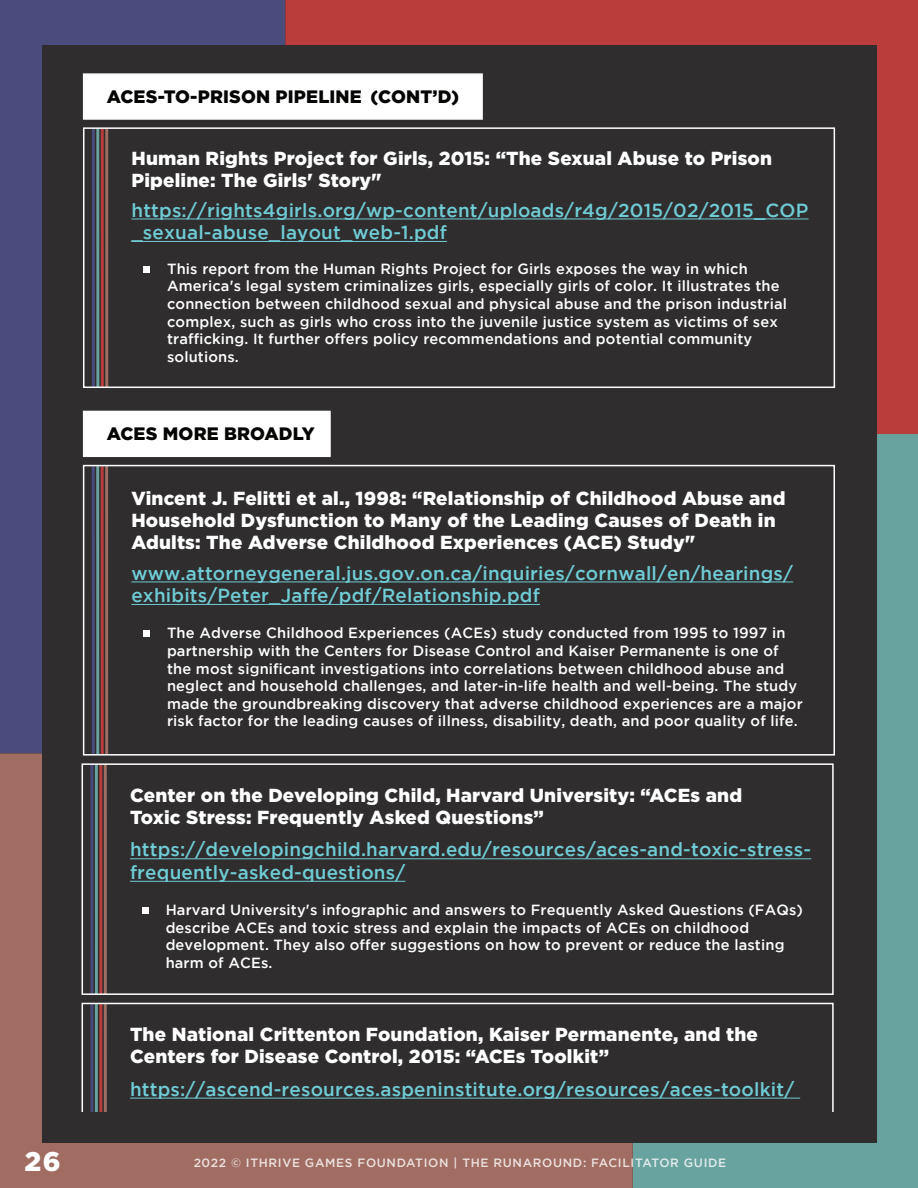
<style>
.page{position:relative;width:918px;height:1188px;background:#fff}
.page>*{position:absolute;margin:0;border:0;box-sizing:border-box;transform-origin:0 0}
.t1{font:900 27px "Gotham";color:#fff}
.t2{font:900 18.9px/22px "Gotham";letter-spacing:.01em;color:#fff}
.t3{font:500 18.9px/22.5px "Gotham";letter-spacing:.01em;color:#6fccd5}
.t4{font:900 18px "Gotham";letter-spacing:.01em;color:#040503}
.t5{font:500 14.7px/17.7px "Gotham";letter-spacing:.01em;color:#fff}
.t6{font:500 12px "Gotham";letter-spacing:.055em;color:#fff}
</style>
<div class="page">
<div style="left:0;top:0;width:285px;height:753px;background:#4a4c7e"></div>
<div style="left:285px;top:0;width:633px;height:435px;background:#ba3c3b"></div>
<div style="left:633px;top:435px;width:285px;height:753px;background:#69a39f"></div>
<div style="left:0;top:753px;width:633px;height:435px;background:#a16d63"></div>
<div style="left:42px;top:45px;width:834px;height:1098px;background:#2f2d2e"></div>
<hr style="left:131px;top:219px;width:678px;height:1px;background:#6fccd5">
<hr style="left:131px;top:241px;width:316px;height:1px;background:#6fccd5">
<div style="left:143px;top:266px;width:7px;height:6px;background:#fff"></div>
<hr style="left:101px;top:128px;width:3px;height:259px;background:#ba3d3c">
<hr style="left:96px;top:128px;width:3px;height:259px;background:#69a29e">
<hr style="left:92px;top:128px;width:3px;height:259px;background:#494b7e">
<hr style="left:105px;top:128px;width:3px;height:259px;background:#9f6e63">
<div style="left:83px;top:127px;width:752px;height:261px;border:2px solid #fff"></div>
<hr style="left:131px;top:582px;width:662px;height:1px;background:#6fccd5">
<hr style="left:131px;top:604px;width:409px;height:1px;background:#6fccd5">
<div style="left:143px;top:630px;width:7px;height:7px;background:#fff"></div>
<hr style="left:101px;top:465px;width:3px;height:290px;background:#ba3d3c">
<hr style="left:96px;top:465px;width:3px;height:290px;background:#69a29e">
<hr style="left:92px;top:465px;width:3px;height:290px;background:#494b7e">
<hr style="left:105px;top:465px;width:3px;height:290px;background:#9f6e63">
<div style="left:83px;top:465px;width:752px;height:291px;border:2px solid #fff"></div>
<div style="left:83px;top:73px;width:400px;height:47px;background:#fff;border:2px solid #fff"></div>
<div style="left:83px;top:411px;width:248px;height:46px;background:#fff"></div>
<hr style="left:130px;top:859px;width:681px;height:1px;background:#6fccd5">
<hr style="left:130px;top:881px;width:275px;height:1px;background:#6fccd5">
<div style="left:142px;top:907px;width:7px;height:7px;background:#fff"></div>
<hr style="left:99px;top:764px;width:3px;height:230px;background:#ba3d3c">
<hr style="left:95px;top:764px;width:3px;height:230px;background:#69a29e">
<hr style="left:90px;top:764px;width:3px;height:230px;background:#494b7e">
<hr style="left:104px;top:764px;width:3px;height:230px;background:#9f6e63">
<div style="left:82px;top:763px;width:752px;height:232px;border:2px solid #fff"></div>
<svg style="left:82px;top:1003px;width:752px;height:109px"></svg>
<p class="t4" style="left:107px;top:86px;width:354px">ACES-TO-PRISON PIPELINE (CONT’D)</p>
<p class="t2" style="left:131px;top:147px;width:642px">Human Rights Project for Girls, 2015: “The Sexual Abuse to Prison<br>Pipeline: The Girls' Story"</p>
<p class="t3" style="left:131px;top:198px;width:678px">https://rights4girls.org/wp-content/uploads/r4g/2015/02/2015_COP _sexual-abuse_layout_web-1.pdf</p>
<p class="t5" style="left:167px;top:259px;width:621px">This report from the Human Rights Project for Girls exposes the way in which America's legal system criminalizes girls, especially girls of color. It illustrates the connection between childhood sexual and physical abuse and the prison industrial complex, such as girls who cross into the juvenile justice system as victims of sex trafficking. It further offers policy recommendations and potential community solutions.</p>
<p class="t4" style="left:107px;top:423px;width:210px">ACES MORE BROADLY</p>
<p class="t2" style="left:131px;top:487px;width:656px">Vincent J. Felitti et al., 1998: “Relationship of Childhood Abuse and<br>Household Dysfunction to Many of the Leading Causes of Death in<br>Adults: The Adverse Childhood Experiences (ACE) Study"</p>
<p class="t3" style="left:131px;top:561px;width:663px">www.attorneygeneral.jus.gov.on.ca/inquiries/cornwall/en/hearings/ exhibits/Peter_Jaffe/pdf/Relationship.pdf</p>
<p class="t5" style="left:167px;top:624px;width:637px">The Adverse Childhood Experiences (ACEs) study conducted from 1995 to 1997 in partnership with the Centers for Disease Control and Kaiser Permanente is one of the most significant investigations into correlations between childhood abuse and neglect and household challenges, and later-in-life health and well-being. The study made the groundbreaking discovery that adverse childhood experiences are a major risk factor for the leading causes of illness, disability, death, and poor quality of life.</p>
<p class="t2" style="left:130px;top:783px;width:614px">Center on the Developing Child, Harvard University: “ACEs and<br>Toxic Stress: Frequently Asked Questions”</p>
<p class="t3" style="left:130px;top:838px;width:683px">https://developingchild.harvard.edu/resources/aces-and-toxic-stress&shy;frequently-asked-questions/</p>
<p class="t5" style="left:166px;top:901px;width:639px">Harvard University's infographic and answers to Frequently Asked Questions (FAQs) describe ACEs and toxic stress and explain the impacts of ACEs on childhood development. They also offer suggestions on how to prevent or reduce the lasting harm of ACEs.</p>
<p class="t2" style="left:130px;top:1023px;width:629px">The National Crittenton Foundation, Kaiser Permanente, and the<br>Centers for Disease Control, 2015: “ACEs Toolkit”</p>
<p class="t3" style="left:130px;top:1077px;width:666px">https://ascend-resources.aspeninstitute.org/resources/aces-toolkit/</p>
<h1 class="t1" style="left:25px;top:1145px;width:38px">26</h1>
<p class="t6" style="left:193px;top:1156px;width:534px">2022 © ITHRIVE GAMES FOUNDATION | THE RUNAROUND: FACILITATOR GUIDE</p>
<p class="t5" style="left:166px;top:1158px;width:585px">describe ACEs and toxic stress and explain the impacts of ACEs on childhood</p>
</div>
